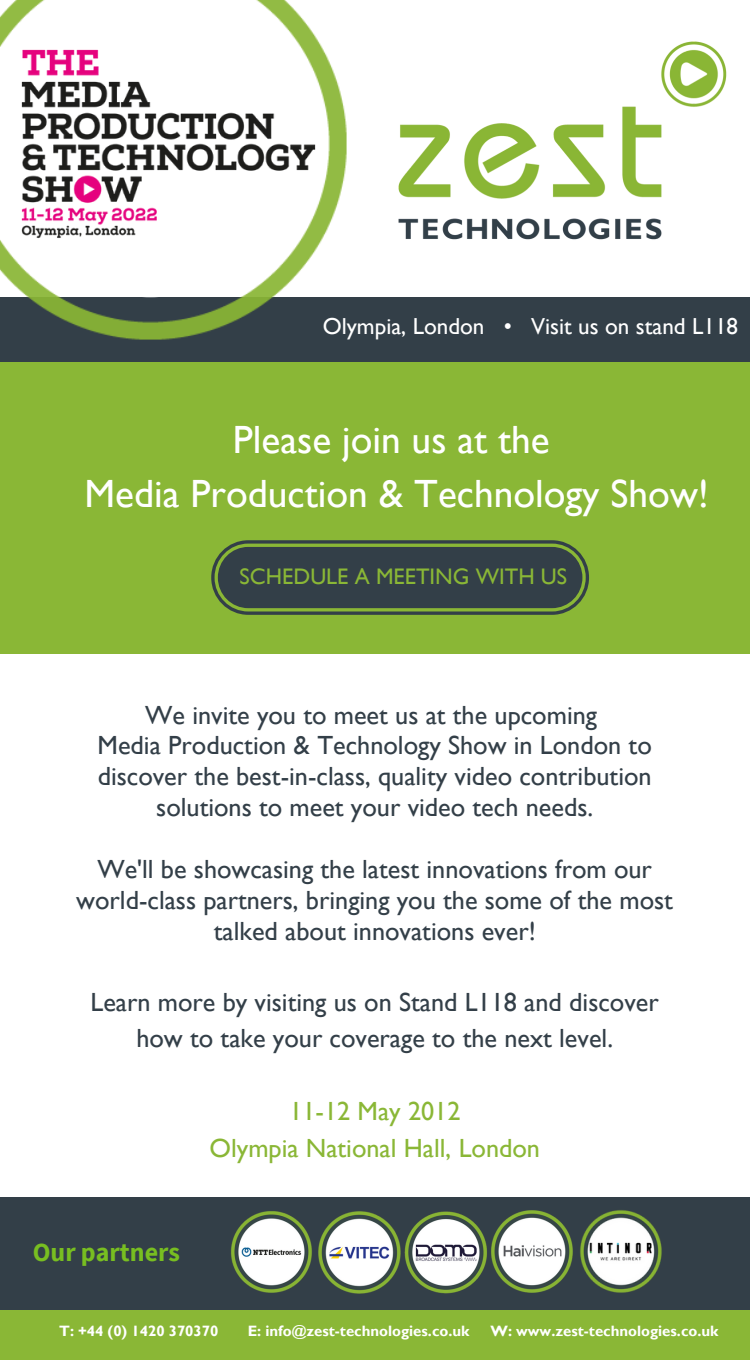
<style>
.page{position:relative;width:750px;height:1360px;background:#fff}
.page>*{position:absolute;margin:0;border:0;box-sizing:border-box;transform-origin:0 0}
.t1{font:39.38px "Gill Sans";color:#fff}
.t2{font:26.25px/31px "Gill Sans";color:#333f48;text-align:center}
.t3{font:26.25px "Gill Sans";color:#8ab736}
.t4{font:700 26px "Source Sans Pro";color:#78be21}
.t5{font:23.12px "Gill Sans";color:#fff}
.t6{font:22.5px "Gill Sans";color:#8ab736}
.t7{font:700 15px "Gill Sans";color:#fff}
</style>
<div class="page">
<div style="left:0;top:297px;width:750px;height:65px;background:#333f48"></div>
<img style="left:27px;top:25px;width:320px;height:315px">
<svg style="left:0;top:0;width:307px;height:297px"></svg>
<img style="left:15px;top:42px;width:307px;height:203px">
<img style="left:398px;top:41px;width:329px;height:199px">
<div style="left:0;top:362px;width:750px;height:292px;background:#8ab736"></div>
<svg style="left:211px;top:540px;width:378px;height:75px;background:#405145"></svg>
<div style="left:240px;top:555px;width:42px;height:43px;background:#333f48"></div>
<div style="left:0;top:1237px;width:750px;height:122px;background:#8ab736"></div>
<div style="left:0;top:1197px;width:750px;height:113px;background:#333f48"></div>
<img style="left:231px;top:1211px;width:81px;height:82px">
<img style="left:318px;top:1211px;width:83px;height:83px">
<img style="left:404px;top:1211px;width:81px;height:83px">
<img style="left:485px;top:1210px;width:88px;height:83px">
<img style="left:580px;top:1210px;width:82px;height:83px">
<p class="t5" style="left:323px;top:313px;width:417px">Olympia, London • Visit us on stand L118</p>
<p class="t1" style="left:233px;top:416px;width:318px">Please join us at the</p>
<p class="t1" style="left:85px;top:470px;width:626px">Media Production &amp; Technology Show!</p>
<p class="t6" style="left:240px;top:563px;width:329px">SCHEDULE A MEETING WITH US</p>
<p class="t2" style="left:145px;top:699px;width:453px">We invite you to meet us at the upcoming</p>
<p class="t2" style="left:98px;top:729px;width:556px">Media Production &amp; Technology Show in London to discover the best-in-class, quality video contribution solutions to meet your video tech needs.</p>
<p class="t2" style="left:76px;top:853px;width:598px">We'll be showcasing the latest innovations from our world-class partners, bringing you the some of the most talked about innovations ever!</p>
<p class="t2" style="left:90px;top:983px;width:570px;line-height:36.5px">Learn more by visiting us on Stand L118 and discover how to take your coverage to the next level.</p>
<p class="t3" style="left:289px;top:1095px;width:173px">11-12 May 2012</p>
<p class="t3" style="left:210px;top:1132px;width:332px">Olympia National Hall, London</p>
<p class="t4" style="left:33px;top:1234px;width:149px">Our partners</p>
<p class="t7" style="left:41px;top:1322px;width:161px">T: +44 (0) 1420 370370</p>
<p class="t7" style="left:230px;top:1322px;width:223px">E: info@zest-technologies.co.uk</p>
<p class="t7" style="left:248px;top:1322px;width:454px">E: info@zest-technologies.co.uk W: www.zest-technologies.co.uk</p>
<p class="t7" style="left:59px;top:1322px;width:161px">T: +44 (0) 1420 370370</p>
<p class="t7" style="left:491px;top:1322px;width:229px">W: www.zest-technologies.co.uk</p>
</div>
